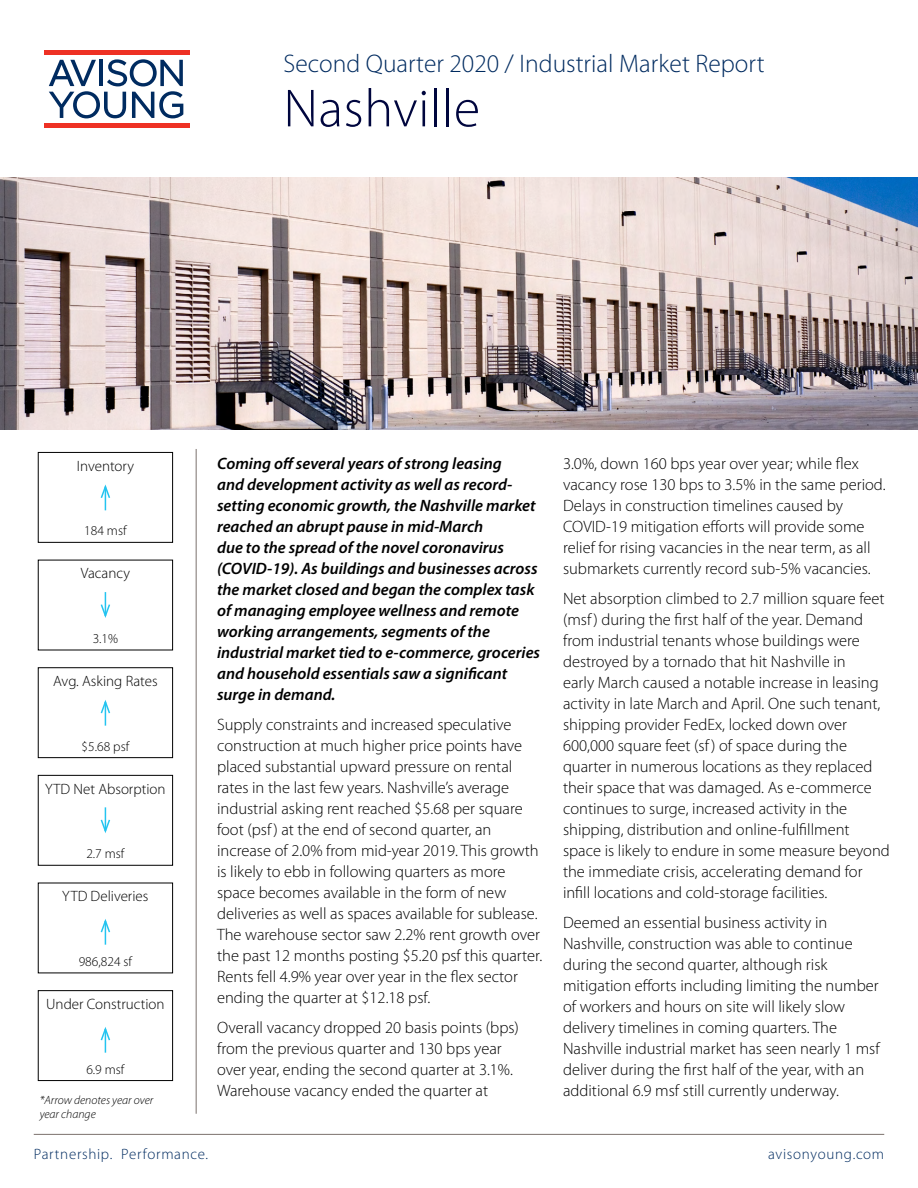
<style>
.page{position:relative;width:918px;height:1188px;background:#fff}
.page>*{position:absolute;margin:0;border:0;box-sizing:border-box;transform-origin:0 0}
.t1{font:300 54px "Myriad Pro";letter-spacing:.01em;color:#00063e}
.t2{font:300 25.5px "Myriad Pro";color:#002b60}
.t3{font:300 16.5px/21px "Myriad Pro";color:#000}
.t4{font:italic 600 16.5px/21px "Myriad Pro";color:#000}
.t5{font:300 15px "Myriad Pro";color:#000}
.t6{font:300 15px "Myriad Pro";letter-spacing:.045em;color:#002b60}
.t7{font:300 13.5px "Myriad Pro";color:#000}
.t8{font:italic 300 12px/14.4px "Myriad Pro";color:#000}
</style>
<div class="page">
<hr style="left:34px;top:1134px;width:850px;height:1px;background:#7b716d">
<hr style="left:44px;top:50px;width:146px;height:4px;background:#ee3124">
<hr style="left:44px;top:124px;width:146px;height:4px;background:#ee3124">
<svg style="left:49px;top:59px;width:134px;height:59px"></svg>
<img style="left:0;top:178px;width:918px;height:252px">
<div style="left:38px;top:452px;width:135px;height:91px;border:1px solid #000"></div>
<div style="left:38px;top:775px;width:135px;height:90px;border:1px solid #000"></div>
<div style="left:38px;top:990px;width:135px;height:91px;border:1px solid #000"></div>
<div style="left:38px;top:668px;width:135px;height:90px;border:1px solid #000"></div>
<hr style="left:196px;top:449px;width:1px;height:665px;background:#7b716d">
<svg style="left:100px;top:484px;width:11px;height:26px"></svg>
<svg style="left:100px;top:592px;width:10px;height:26px"></svg>
<svg style="left:100px;top:700px;width:11px;height:26px"></svg>
<svg style="left:100px;top:919px;width:11px;height:26px"></svg>
<svg style="left:100px;top:1027px;width:11px;height:26px"></svg>
<svg style="left:100px;top:807px;width:11px;height:26px"></svg>
<h2 class="t2" style="left:284px;top:49px;width:483px">Second Quarter 2020 / Industrial Market Report</h2>
<h1 class="t1" style="left:284px;top:76px;width:198px">Nashville</h1>
<p class="t5" style="left:77px;top:457px;width:59px">Inventory</p>
<p class="t7" style="left:84px;top:523px;width:44px">184 msf</p>
<p class="t5" style="left:81px;top:564px;width:51px">Vacancy</p>
<p class="t7" style="left:93px;top:630px;width:27px">3.1%</p>
<p class="t5" style="left:53px;top:672px;width:106px">Avg. Asking Rates</p>
<p class="t7" style="left:82px;top:738px;width:49px">$5.68 psf</p>
<p class="t5" style="left:45px;top:780px;width:122px">YTD Net Absorption</p>
<p class="t7" style="left:86px;top:846px;width:40px">2.7 msf</p>
<p class="t5" style="left:62px;top:887px;width:88px">YTD Deliveries</p>
<p class="t7" style="left:79px;top:953px;width:55px">986,824 sf</p>
<p class="t5" style="left:46px;top:995px;width:120px">Under Construction</p>
<p class="t7" style="left:86px;top:1061px;width:40px">6.9 msf</p>
<p class="t8" style="left:40px;top:1092px;width:115px">*Arrow denotes year over year change</p>
<p class="t4" style="left:217px;top:453px;width:325px">Coming off several years of strong leasing<br>and development activity as well as record&shy;setting economic growth, the Nashville market reached an abrupt pause in mid-March<br>due to the spread of the novel coronavirus (COVID-19). As buildings and businesses across the market closed and began the complex task of managing employee wellness and remote working arrangements, segments of the industrial market tied to e-commerce, groceries and household essentials saw a significant surge in demand.</p>
<p class="t3" style="left:217px;top:714px;width:327px">Supply constraints and increased speculative construction at much higher price points have placed substantial upward pressure on rental rates in the last few years. Nashville’s average industrial asking rent reached $5.68 per square foot (psf ) at the end of second quarter, an increase of 2.0% from mid-year 2019. This growth is likely to ebb in following quarters as more space becomes available in the form of new deliveries as well as spaces available for sublease.<br>The warehouse sector saw 2.2% rent growth over the past 12 months posting $5.20 psf this quarter.<br>Rents fell 4.9% year over year in the flex sector ending the quarter at $12.18 psf.</p>
<p class="t3" style="left:217px;top:1017px;width:303px">Overall vacancy dropped 20 basis points (bps) from the previous quarter and 130 bps year over year, ending the second quarter at 3.1%.<br>Warehouse vacancy ended the quarter at</p>
<p class="t3" style="left:563px;top:453px;width:324px">3.0%, down 160 bps year over year; while flex vacancy rose 130 bps to 3.5% in the same period.<br>Delays in construction timelines caused by COVID-19 mitigation efforts will provide some relief for rising vacancies in the near term, as all submarkets currently record sub-5% vacancies.</p>
<p class="t3" style="left:563px;top:588px;width:328px">Net absorption climbed to 2.7 million square feet (msf ) during the first half of the year. Demand from industrial tenants whose buildings were destroyed by a tornado that hit Nashville in<br>early March caused a notable increase in leasing activity in late March and April. One such tenant, shipping provider FedEx, locked down over 600,000 square feet (sf ) of space during the quarter in numerous locations as they replaced their space that was damaged. As e-commerce continues to surge, increased activity in the shipping, distribution and online-fulfillment space is likely to endure in some measure beyond the immediate crisis, accelerating demand for infill locations and cold-storage facilities.</p>
<p class="t3" style="left:563px;top:912px;width:318px">Deemed an essential business activity in Nashville, construction was able to continue during the second quarter, although risk mitigation efforts including limiting the number of workers and hours on site will likely slow delivery timelines in coming quarters. The Nashville industrial market has seen nearly 1 msf deliver during the first half of the year, with an additional 6.9 msf still currently underway.</p>
<p class="t6" style="left:34px;top:1145px;width:176px">Partnership. Performance.</p>
<p class="t6" style="left:768px;top:1145px;width:117px">avisonyoung.com</p>
</div>
